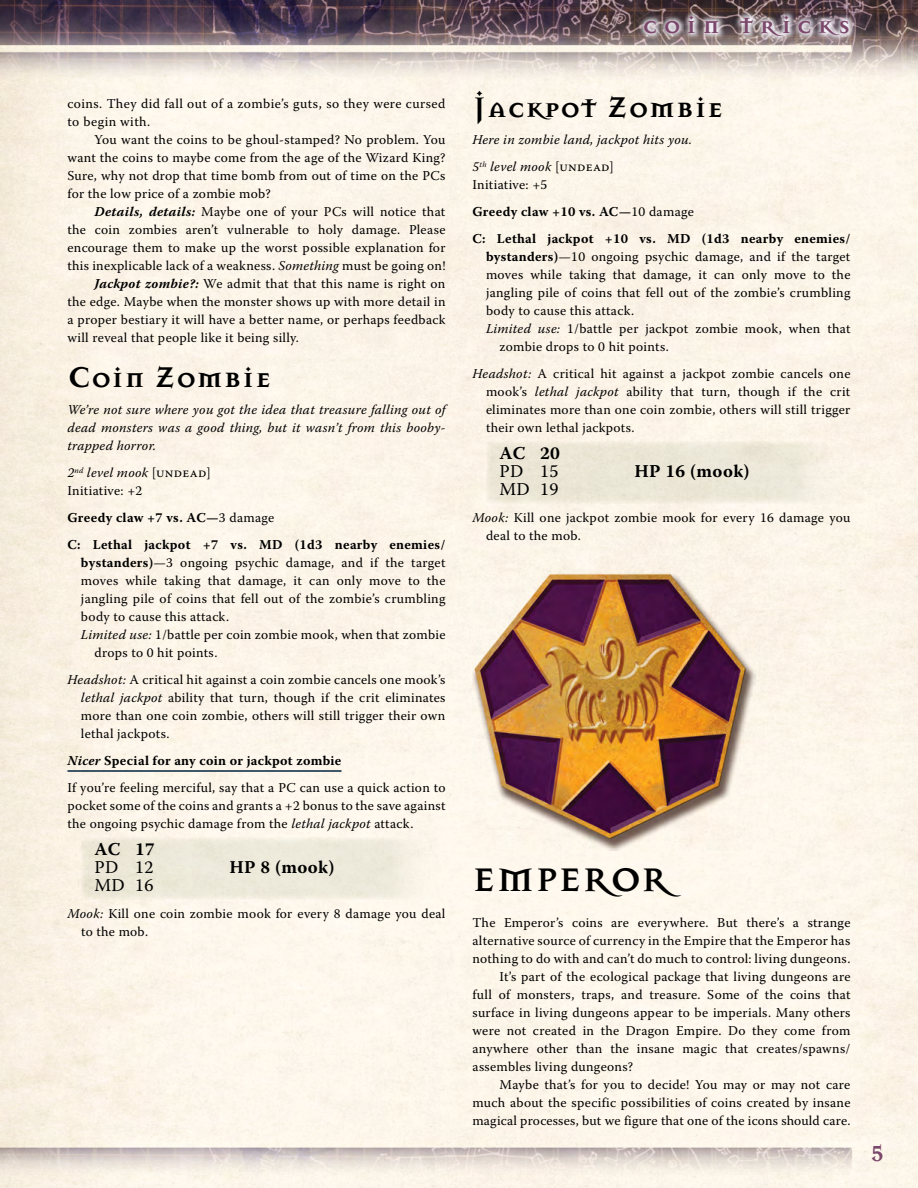
<style>
.page{position:relative;width:918px;height:1188px;background:#fff}
.page>*{position:absolute;margin:0;border:0;box-sizing:border-box;transform-origin:0 0}
.t1{font:700 36px "Mason Serif";letter-spacing:.02em;color:#000}
.t2{font:700 31.5px "Mason Serif";letter-spacing:.02em;color:#000}
.t3{font:700 27px "Mason Serif";letter-spacing:.22em;color:#7b476a}
.t4{font:700 24px "Mason Serif";color:#7b476a}
.t5{font:700 18px "Warnock Pro";letter-spacing:.02em;color:#000}
.t6{font:18px "Warnock Pro";letter-spacing:.02em;color:#000}
.t7{font:13.5px/18px "Warnock Pro";letter-spacing:.02em;color:#000}
.t8{font:italic 13.5px/18px "Warnock Pro";letter-spacing:.02em;color:#000;text-align:justify}
.t9{font:700 13.5px/27px "Warnock Pro";letter-spacing:.02em;color:#000}
.s1{font-weight:700;font-style:italic}
.s2{font-style:italic}
.s3{font-weight:400}
.s4{font-weight:700}
.s5{font-style:normal}
</style>
<div class="page">
<img style="left:0;top:0;width:918px;height:1188px">
<svg style="left:637px;top:9px;width:219px;height:33px;background:#95888b"></svg>
<div style="left:81px;top:837px;width:365px;height:63px;background:linear-gradient(to right,#eae5d5,#f4efe3)"></div>
<hr style="left:68px;top:770px;width:274px;height:2px;background:#01253f">
<div style="left:486px;top:441px;width:364px;height:63px;background:linear-gradient(to right,#e9e4d3,#f2eddf)"></div>
<img style="left:472px;top:567px;width:284px;height:283px">
<p class="t7" style="left:68px;top:94px;width:379px">coins. They did fall out of a zombie’s guts, so they were cursed to begin with.</p>
<p class="t7" style="left:68px;top:130px;width:380px;text-align:justify;text-indent:27px">You want the coins to be ghoul-stamped? No problem. You want the coins to maybe come from the age of the Wizard King?<br>Sure, why not drop that time bomb from out of time on the PCs for the low price of a zombie mob?</p>
<p class="t7" style="left:94px;top:202px;width:352px"><span class="s1">Details, details:</span> Maybe one of your PCs will notice that</p>
<p class="t7" style="left:68px;top:220px;width:379px">the coin zombies aren’t vulnerable to holy damage. Please</p>
<p class="t7" style="left:68px;top:238px;width:380px">encourage them to make up the worst possible explanation for</p>
<p class="t7" style="left:68px;top:256px;width:379px">this inexplicable lack of a weakness. <span class="s2">Something</span> must be going on!</p>
<p class="t7" style="left:94px;top:274px;width:353px"><span class="s1">Jackpot zombie?:</span> We admit that that this name is right on</p>
<p class="t7" style="left:68px;top:292px;width:380px">the edge. Maybe when the monster shows up with more detail in</p>
<p class="t7" style="left:68px;top:310px;width:379px">a proper bestiary it will have a better name, or perhaps feedback</p>
<p class="t7" style="left:68px;top:328px;width:233px">will reveal that people like it being silly.</p>
<h2 class="t2" style="left:68px;top:359px;width:205px">Coin Zombie</h2>
<p class="t8" style="left:68px;top:400px;width:380px">We’re not sure where you got the idea that treasure falling out of dead monsters was a good thing, but it wasn’t from this booby&shy;trapped horror.</p>
<p class="t7" style="left:67px;top:463px;width:145px"><span class="s2">2</span><sup>nd</sup> <span class="s2">level mook</span> [undead]<br>Initiative: +2</p>
<p class="t9" style="left:67px;top:504px;width:379px">Greedy claw +7 vs. AC—<span class="s3">3 damage<br></span>C: Lethal jackpot +7 vs. MD (1d3 nearby enemies/</p>
<p class="t7" style="left:81px;top:553px;width:366px"><span class="s4">bystanders)</span>—3 ongoing psychic damage, and if the target</p>
<p class="t7" style="left:81px;top:571px;width:366px">moves while taking that damage, it can only move to the</p>
<p class="t7" style="left:81px;top:589px;width:366px">jangling pile of coins that fell out of the zombie’s crumbling</p>
<p class="t7" style="left:81px;top:607px;width:150px">body to cause this attack.</p>
<p class="t7" style="left:81px;top:625px;width:366px"><span class="s2">Limited use:</span> 1/battle per coin zombie mook, when that zombie</p>
<p class="t7" style="left:94px;top:643px;width:125px">drops to 0 hit points.</p>
<p class="t7" style="left:81px;top:670px;width:366px;text-align:justify;text-indent:-14px"><span class="s2">Headshot:</span> A critical hit against a coin zombie cancels one mook’s <span class="s2">lethal jackpot</span> ability that turn, though if the crit eliminates more than one coin zombie, others will still trigger their own lethal jackpots.</p>
<p class="t7" style="left:67px;top:747px;width:380px;line-height:27px"><span class="s1">Nicer</span> <span class="s4">Special for any coin or jackpot zombie<br></span>If you’re feeling merciful, say that a PC can use a quick action to</p>
<p class="t7" style="left:67px;top:796px;width:379px">pocket some of the coins and grants a +2 bonus to the save against the ongoing psychic damage from the <span class="s2">lethal jackpot</span> attack.</p>
<h3 class="t5" style="left:94px;top:838px;width:62px">AC 17</h3>
<h3 class="t6" style="left:94px;top:856px;width:60px">PD 12</h3>
<h3 class="t5" style="left:230px;top:856px;width:106px">HP 8 (mook)</h3>
<h3 class="t6" style="left:94px;top:874px;width:60px">MD 16</h3>
<p class="t7" style="left:81px;top:904px;width:366px;text-indent:-14px"><span class="s2">Mook:</span> Kill one coin zombie mook for every 8 damage you deal to the mob.</p>
<h3 class="t3" style="left:643px;top:9px;width:209px">coin tricks</h3>
<h2 class="t2" style="left:472px;top:89px;width:252px">Jackpot Zombie</h2>
<p class="t8" style="left:472px;top:126px;width:221px;line-height:27px">Here in zombie land, jackpot hits you.<br>5<sup>th</sup> level mook <span class="s5">[undead]</span></p>
<p class="t9" style="left:473px;top:171px;width:379px"><span class="s3">Initiative: +5<br></span>Greedy claw +10 vs. AC—<span class="s3">10 damage<br></span>C: Lethal jackpot +10 vs. MD (1d3 nearby enemies/</p>
<p class="t7" style="left:486px;top:247px;width:366px"><span class="s4">bystanders)</span>—10 ongoing psychic damage, and if the target</p>
<p class="t7" style="left:486px;top:265px;width:366px">moves while taking that damage, it can only move to the</p>
<p class="t7" style="left:486px;top:283px;width:366px">jangling pile of coins that fell out of the zombie’s crumbling</p>
<p class="t7" style="left:486px;top:301px;width:150px">body to cause this attack.</p>
<p class="t7" style="left:486px;top:319px;width:366px"><span class="s2">Limited use:</span> 1/battle per jackpot zombie mook, when that</p>
<p class="t7" style="left:500px;top:337px;width:171px">zombie drops to 0 hit points.</p>
<p class="t7" style="left:486px;top:364px;width:366px;text-align:justify;text-indent:-14px"><span class="s2">Headshot:</span> A critical hit against a jackpot zombie cancels one mook’s <span class="s2">lethal jackpot</span> ability that turn, though if the crit eliminates more than one coin zombie, others will still trigger their own lethal jackpots.</p>
<h3 class="t5" style="left:500px;top:442px;width:62px">AC 20</h3>
<h3 class="t6" style="left:500px;top:460px;width:60px">PD 15</h3>
<h3 class="t5" style="left:634px;top:460px;width:117px">HP 16 (mook)</h3>
<h3 class="t6" style="left:500px;top:478px;width:60px">MD 19</h3>
<p class="t7" style="left:486px;top:508px;width:366px;text-indent:-14px"><span class="s2">Mook:</span> Kill one jackpot zombie mook for every 16 damage you deal to the mob.</p>
<h1 class="t1" style="left:472px;top:859px;width:197px">EMPEROR</h1>
<p class="t7" style="left:472px;top:913px;width:379px">The Emperor’s coins are everywhere. But there’s a strange</p>
<p class="t7" style="left:472px;top:931px;width:379px">alternative source of currency in the Empire that the Emperor has</p>
<p class="t7" style="left:472px;top:949px;width:380px">nothing to do with and can’t do much to control: living dungeons.</p>
<p class="t7" style="left:500px;top:967px;width:353px">It’s part of the ecological package that living dungeons are</p>
<p class="t7" style="left:472px;top:985px;width:379px">full of monsters, traps, and treasure. Some of the coins that</p>
<p class="t7" style="left:472px;top:1003px;width:380px">surface in living dungeons appear to be imperials. Many others</p>
<p class="t7" style="left:472px;top:1021px;width:379px">were not created in the Dragon Empire. Do they come from</p>
<p class="t7" style="left:472px;top:1039px;width:379px">anywhere other than the insane magic that creates/spawns/</p>
<p class="t7" style="left:472px;top:1057px;width:162px">assembles living dungeons?</p>
<p class="t7" style="left:500px;top:1075px;width:352px">Maybe that’s for you to decide! You may or may not care</p>
<p class="t7" style="left:472px;top:1093px;width:380px">much about the specific possibilities of coins created by insane</p>
<p class="t7" style="left:472px;top:1111px;width:379px">magical processes, but we figure that one of the icons should care.</p>
<h3 class="t4" style="left:871px;top:1139px;width:15px">5</h3>
</div>
